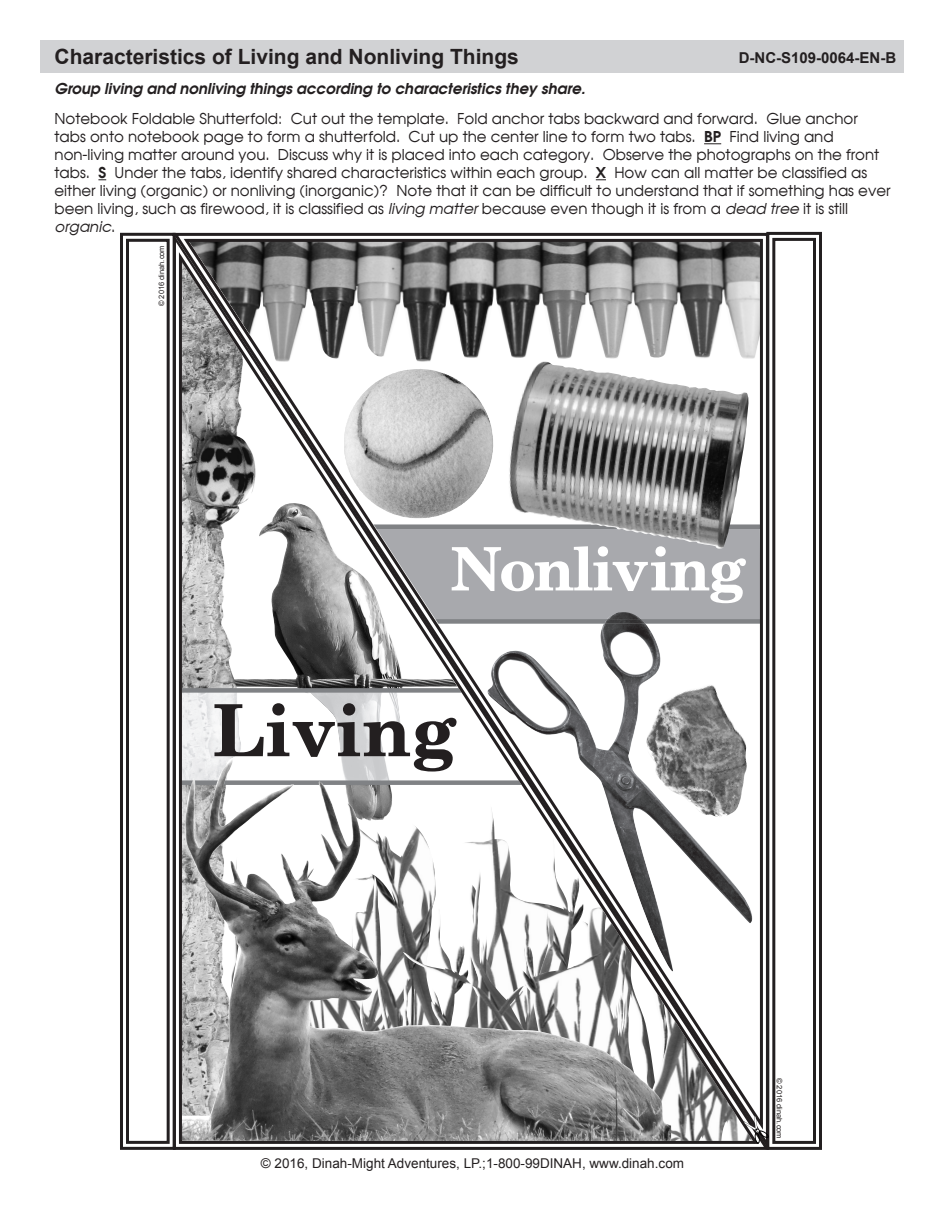
<style>
.page{position:relative;width:945px;height:1215px;background:#fff}
.page>*{position:absolute;margin:0;border:0;box-sizing:border-box;transform-origin:0 0}
.t1{font:700 72px "New Century Schlbk";color:#231f20}
.t2{font:700 60px "New Century Schlbk";letter-spacing:-.035em;color:#fff}
.t3{font:700 21px "Arial";color:#231f20}
.t4{font:15px/18px "Avalon Plain";color:#231f20}
.t5{font:italic 700 15px "Avalon";color:#231f20}
.t6{font:700 15px "Arial";color:#231f20}
.t7{font:italic 15px "Avalon";color:#231f20}
.t8{font:13.5px "Arial";color:#231f20}
.t9{font:7.5px "Arial";color:#231f20}
.s1{font-family:"Avalon";font-weight:700}
.s2{font-family:"Avalon";font-style:italic}
.s3{font-family:"Avalon Plain";font-style:normal}
</style>
<div class="page">
<div style="left:40px;top:40px;width:864px;height:33px;background:#d1d2d4"></div>
<svg style="left:704px;top:143px;width:17px;height:1px"></svg>
<svg style="left:170px;top:231px;width:602px;height:918px"></svg>
<svg style="left:181px;top:237px;width:585px;height:892px"></svg>
<div style="left:766px;top:232px;width:56px;height:918px;border:3px solid #231f20"></div>
<div style="left:772px;top:238px;width:44px;height:906px;border:3px solid #231f20"></div>
<svg style="left:744px;top:1115px;width:25px;height:29px"></svg>
<div style="left:120px;top:233px;width:56px;height:917px;border:3px solid #231f20"></div>
<div style="left:126px;top:239px;width:44px;height:905px;border:3px solid #231f20"></div>
<h3 class="t3" style="left:55px;top:45px;width:466px">Characteristics of Living and Nonliving Things</h3>
<p class="t6" style="left:739px;top:50px;width:159px">D-NC-S109-0064-EN-B</p>
<p class="t5" style="left:55px;top:83px;width:532px">Group living and nonliving things according to characteristics they share.</p>
<p class="t4" style="left:55px;top:111px;width:838px">Notebook Foldable Shutterfold: Cut out the template. Fold anchor tabs backward and forward. Glue anchor tabs onto notebook page to form a shutterfold. Cut up the center line to form two tabs. <span class="s1">BP</span> Find living and non-living matter around you. Discuss why it is placed into each category. Observe the photographs on the front tabs. <span class="s1">S</span> Under the tabs, identify shared characteristics within each group. <span class="s1">X</span> How can all matter be classified as either living (organic) or nonliving (inorganic)? Note that it can be difficult to understand that if something has ever been living, such as firewood, it is classified as <span class="s2">living matter</span> because even though it is from a <span class="s2">dead tree</span> it is still</p>
<p class="t7" style="left:55px;top:221px;width:62px">organic<span class="s3">.</span></p>
<p class="t9" style="left:157px;top:306px;width:62px;rotate:-90deg">© 2016 dinah.com</p>
<h2 class="t2" style="left:451px;top:531px;width:295px">Nonliving</h2>
<h1 class="t1" style="left:213px;top:684px;width:244px">Living</h1>
<p class="t8" style="left:261px;top:1156px;width:425px">© 2016, Dinah-Might Adventures, LP.;1-800-99DINAH, www.dinah.com</p>
<p class="t9" style="left:784px;top:1078px;width:62px;rotate:90deg">© 2016 dinah.com</p>
</div>
